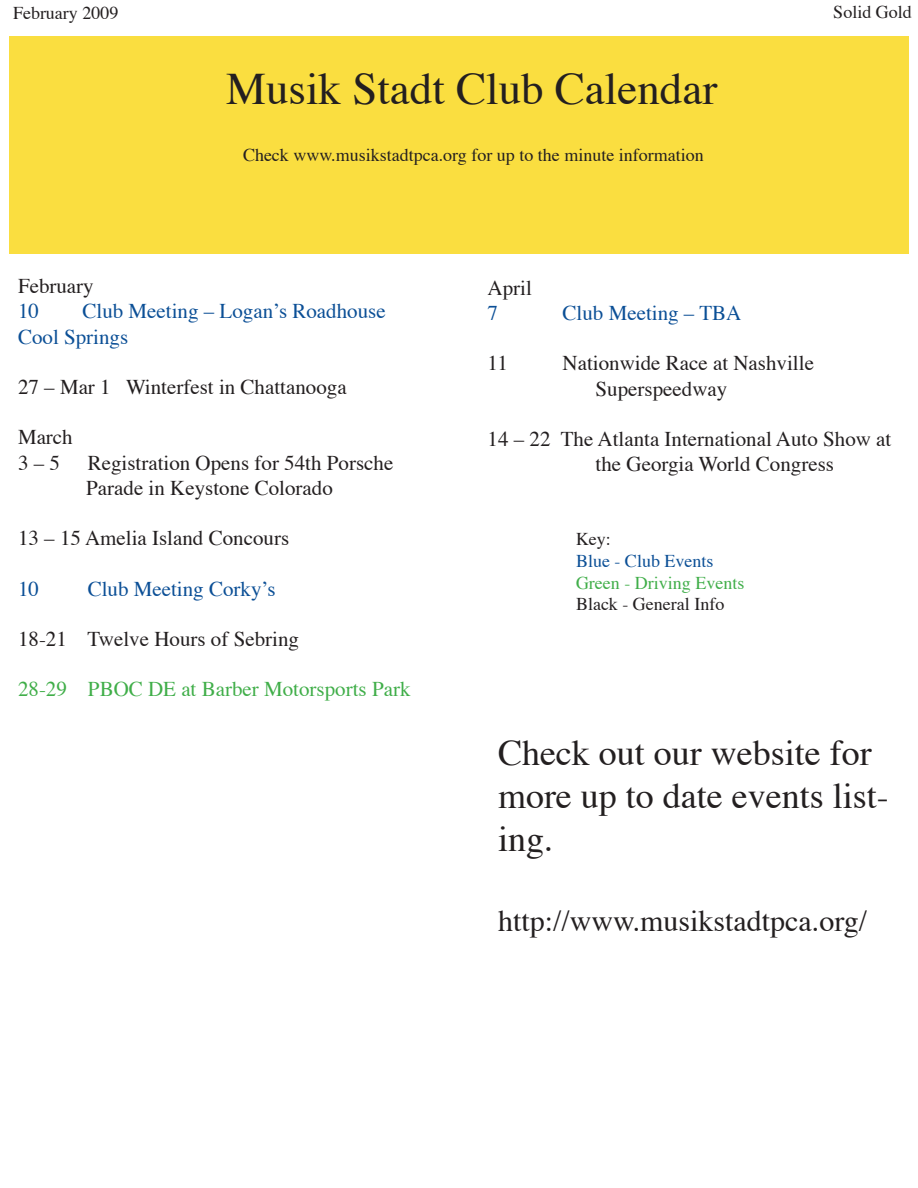
<style>
.page{position:relative;width:918px;height:1188px;background:#fff}
.page>*{position:absolute;margin:0;border:0;box-sizing:border-box;transform-origin:0 0}
.t1{font:45px "Times";color:#231f20}
.t2{font:36px/43.2px "Times";color:#231f20}
.t3{font:30px "Times";color:#231f20}
.t4{font:21px/25.2px "Times";color:#231f20}
.t5{font:21px/25.2px "Times";color:#0b4f96}
.t6{font:21px "Times";color:#40ae49}
.t7{font:18px "Times";color:#231f20}
.t8{font:18px "Times";color:#40ae49}
.t9{font:18px "Times";color:#0b4f96}
</style>
<div class="page">
<div style="left:9px;top:36px;width:900px;height:217px;background:#fade40"></div>
<p class="t7" style="left:13px;top:-4px;width:107px">February 2009</p>
<p class="t7" style="left:833px;top:-5px;width:80px">Solid Gold</p>
<h1 class="t1" style="left:226px;top:47px;width:493px">Musik Stadt Club Calendar</h1>
<p class="t7" style="left:243px;top:138px;width:462px">Check www.musikstadtpca.org for up to the minute information</p>
<p class="t4" style="left:18px;top:272px;width:77px">February</p>
<p class="t5" style="left:18px;top:297px;width:22px">10</p>
<p class="t5" style="left:18px;top:297px;width:369px;text-indent:64px">Club Meeting – Logan’s Roadhouse<br>Cool Springs</p>
<p class="t4" style="left:18px;top:373px;width:330px">27 – Mar 1 Winterfest in Chattanooga</p>
<p class="t4" style="left:18px;top:423px;width:56px">March<br>3 – 5</p>
<p class="t4" style="left:86px;top:448px;width:309px">Registration Opens for 54th Porsche<br>Parade in Keystone Colorado</p>
<p class="t4" style="left:18px;top:524px;width:273px">13 – 15 Amelia Island Concours</p>
<p class="t5" style="left:18px;top:574px;width:22px">10</p>
<p class="t5" style="left:88px;top:574px;width:189px">Club Meeting Corky’s</p>
<p class="t4" style="left:18px;top:625px;width:283px">18-21 Twelve Hours of Sebring</p>
<p class="t6" style="left:18px;top:670px;width:394px">28-29 PBOC DE at Barber Motorsports Park</p>
<p class="t4" style="left:488px;top:273px;width:46px">April</p>
<p class="t5" style="left:488px;top:299px;width:12px">7</p>
<p class="t5" style="left:563px;top:299px;width:180px">Club Meeting – TBA</p>
<p class="t4" style="left:488px;top:349px;width:22px">11</p>
<p class="t4" style="left:596px;top:349px;width:220px;text-indent:-33px">Nationwide Race at Nashville<br>Superspeedway</p>
<p class="t4" style="left:596px;top:425px;width:297px;text-indent:-108px">14 – 22 The Atlanta International Auto Show at the Georgia World Congress</p>
<p class="t7" style="left:576px;top:522px;width:36px">Key:</p>
<p class="t9" style="left:576px;top:544px;width:139px">Blue - Club Events</p>
<p class="t8" style="left:576px;top:566px;width:170px">Green - Driving Events</p>
<p class="t7" style="left:576px;top:587px;width:150px">Black - General Info</p>
<h2 class="t2" style="left:498px;top:728px;width:392px">Check out our website for more up to date events list&shy;ing.</h2>
<h3 class="t3" style="left:498px;top:892px;width:371px">http://www.musikstadtpca.org/</h3>
</div>
